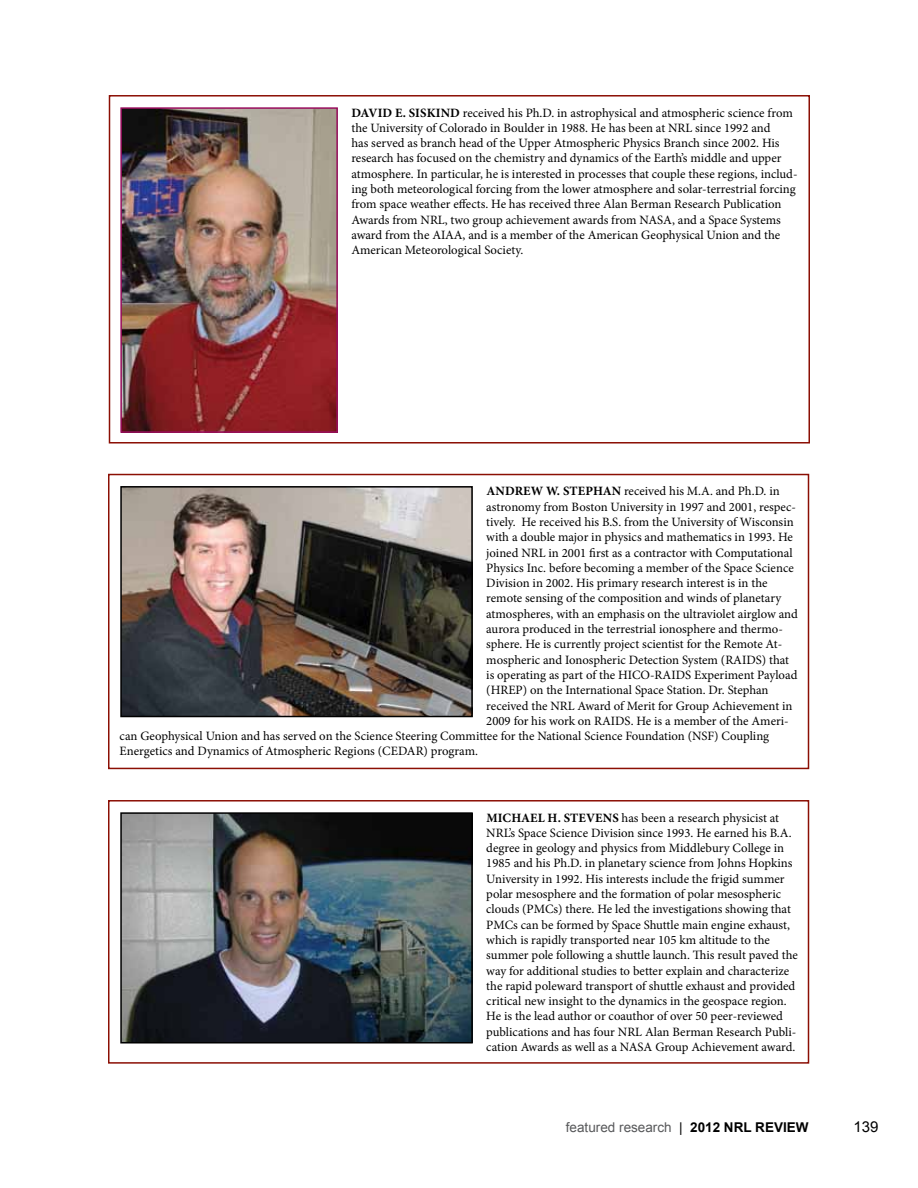
<style>
.page{position:relative;width:918px;height:1188px;background:#fff}
.page>*{position:absolute;margin:0;border:0;box-sizing:border-box;transform-origin:0 0}
.t1{font:15px "Arial";color:#000}
.t2{font:13.5px "Arial";color:#58595b}
.t3{font:12.75px/15.3px "Minion Pro";color:#000}
.t4{font:700 12.75px "Minion Pro";letter-spacing:.01em;color:#000}
.s1{font-weight:700}
.s2{color:#000}
.s3{font-weight:700;color:#000}
</style>
<div class="page">
<div style="left:109px;top:95px;width:701px;height:349px;border:2px solid #8b0f04"></div>
<div style="left:108px;top:474px;width:701px;height:295px;border:2px solid #8b0f04"></div>
<img style="left:123px;top:489px;width:347px;height:225px">
<div style="left:120px;top:486px;width:353px;height:231px;border:2px solid #000"></div>
<div style="left:108px;top:800px;width:701px;height:264px;border:2px solid #8b0f04"></div>
<img style="left:123px;top:815px;width:347px;height:226px">
<div style="left:120px;top:812px;width:353px;height:232px;border:2px solid #000"></div>
<img style="left:123px;top:110px;width:212px;height:320px">
<div style="left:120px;top:107px;width:218px;height:326px;border:2px solid #990e5e"></div>
<p class="t3" style="left:351px;top:105px;width:448px"><span class="s1">DAVID E. SISKIND</span> received his Ph.D. in astrophysical and atmospheric science from the University of Colorado in Boulder in 1988. He has been at NRL since 1992 and<br>has served as branch head of the Upper Atmospheric Physics Branch since 2002. His research has focused on the chemistry and dynamics of the Earth’s middle and upper atmosphere. In particular, he is interested in processes that couple these regions, includ&shy;ing both meteorological forcing from the lower atmosphere and solar-terrestrial forcing from space weather effects. He has received three Alan Berman Research Publication Awards from NRL, two group achievement awards from NASA, and a Space Systems award from the AIAA, and is a member of the American Geophysical Union and the American Meteorological Society.</p>
<p class="t4" style="left:486px;top:482px;width:109px">ANDREW W. STEPHA</p>
<p class="t3" style="left:612px;top:484px;width:169px"><span class="s1">N</span> received his M.A. and Ph.D. in</p>
<p class="t3" style="left:486px;top:499px;width:311px">astronomy from Boston University in 1997 and 2001, respec-</p>
<p class="t3" style="left:486px;top:514px;width:309px">tively. He received his B.S. from the University of Wisconsin</p>
<p class="t3" style="left:486px;top:530px;width:308px">with a double major in physics and mathematics in 1993. He</p>
<p class="t3" style="left:486px;top:545px;width:308px">joined NRL in 2001 first as a contractor with Computational</p>
<p class="t3" style="left:486px;top:560px;width:309px">Physics Inc. before becoming a member of the Space Science</p>
<p class="t3" style="left:486px;top:575px;width:283px">Division in 2002. His primary research interest is in the</p>
<p class="t3" style="left:486px;top:591px;width:297px">remote sensing of the composition and winds of planetary</p>
<p class="t3" style="left:486px;top:606px;width:313px">atmospheres, with an emphasis on the ultraviolet airglow and</p>
<p class="t3" style="left:486px;top:621px;width:298px">aurora produced in the terrestrial ionosphere and thermo-</p>
<p class="t3" style="left:486px;top:637px;width:298px">sphere. He is currently project scientist for the Remote At-</p>
<p class="t3" style="left:486px;top:652px;width:304px">mospheric and Ionospheric Detection System (RAIDS) that</p>
<p class="t3" style="left:486px;top:667px;width:313px">is operating as part of the HICO-RAIDS Experiment Payload</p>
<p class="t3" style="left:486px;top:683px;width:284px">(HREP) on the International Space Station. Dr. Stephan</p>
<p class="t3" style="left:486px;top:698px;width:308px">received the NRL Award of Merit for Group Achievement in</p>
<p class="t3" style="left:486px;top:713px;width:304px">2009 for his work on RAIDS. He is a member of the Ameri-</p>
<p class="t3" style="left:120px;top:728px;width:651px">can Geophysical Union and has served on the Science Steering Committee for the National Science Foundation (NSF) Coupling</p>
<p class="t3" style="left:120px;top:744px;width:360px">Energetics and Dynamics of Atmospheric Regions (CEDAR) program.</p>
<p class="t3" style="left:486px;top:810px;width:313px;text-indent:44px"><span class="s1">EL H. STEVENS</span> has been a research physicist at NRL’s Space Science Division since 1993. He earned his B.A. degree in geology and physics from Middlebury College in 1985 and his Ph.D. in planetary science from Johns Hopkins University in 1992. His interests include the frigid summer polar mesosphere and the formation of polar mesospheric clouds (PMCs) there. He led the investigations showing that PMCs can be formed by Space Shuttle main engine exhaust, which is rapidly transported near 105 km altitude to the summer pole following a shuttle launch. This result paved the way for additional studies to better explain and characterize the rapid poleward transport of shuttle exhaust and provided critical new insight to the dynamics in the geospace region.<br>He is the lead author or coauthor of over 50 peer-reviewed publications and has four NRL Alan Berman Research Publi&shy;cation Awards as well as a NASA Group Achievement award.</p>
<p class="t4" style="left:486px;top:809px;width:27px">MICHA</p>
<p class="t2" style="left:566px;top:1119px;width:244px">featured research <span class="s2">|</span> <span class="s3">2012 NRL REVIEW</span></p>
<p class="t1" style="left:854px;top:1117px;width:27px">139</p>
</div>
